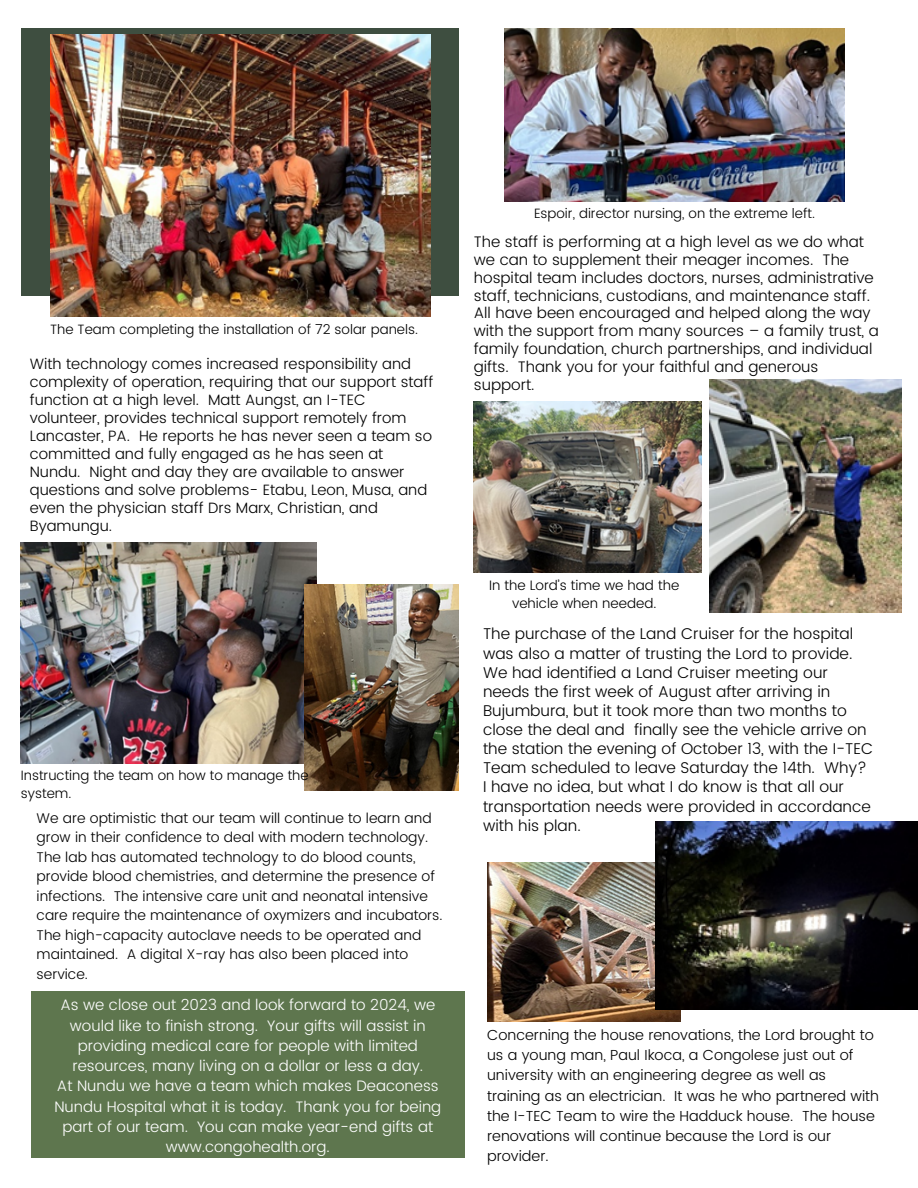
<style>
.page{position:relative;width:918px;height:1188px;background:#fff}
.page>*{position:absolute;margin:0;border:0;box-sizing:border-box;transform-origin:0 0}
.t1{font:300 15.6px/19.2px "Poppins";color:#000}
.t2{font:300 15.3px/17.9px "Poppins";color:#000}
.t3{font:300 15.15px/20.2px "Poppins";color:#fff;text-align:center}
.t4{font:300 15px/18px "Poppins";color:#000}
.t5{font:300 14.55px/20.2px "Poppins";color:#000}
.t6{font:300 14.1px/19.5px "Poppins";color:#000}
.t7{font:300 13.65px/18px "Poppins";color:#000;text-align:center}
.t8{font:300 13.5px/18px "Poppins";color:#000}
</style>
<div class="page">
<div style="left:21px;top:29px;width:438px;height:267px;background:#3e4e40"></div>
<img style="left:50px;top:35px;width:380px;height:281px">
<img style="left:21px;top:542px;width:296px;height:222px">
<img style="left:304px;top:585px;width:155px;height:206px">
<img style="left:505px;top:29px;width:340px;height:173px">
<img style="left:474px;top:402px;width:227px;height:171px">
<img style="left:709px;top:379px;width:193px;height:233px">
<img style="left:487px;top:863px;width:194px;height:158px">
<img style="left:656px;top:822px;width:262px;height:187px">
<div style="left:31px;top:991px;width:434px;height:166px;background:#5e764e"></div>
<p class="t8" style="left:50px;top:321px;width:369px">The Team completing the installation of 72 solar panels.</p>
<p class="t4" style="left:30px;top:355px;width:405px">With technology comes increased responsibility and complexity of operation, requiring that our support staff function at a high level. Matt Aungst, an I-TEC volunteer, provides technical support remotely from Lancaster, PA. He reports he has never seen a team so committed and fully engaged as he has seen at Nundu. Night and day they are available to answer questions and solve problems- Etabu, Leon, Musa, and even the physician staff Drs Marx, Christian, and Byamungu.</p>
<p class="t8" style="left:21px;top:767px;width:289px">Instructing the team on how to manage the system.</p>
<p class="t6" style="left:37px;top:808px;width:408px">We are optimistic that our team will continue to learn and grow in their confidence to deal with modern technology.<br>The lab has automated technology to do blood counts, provide blood chemistries, and determine the presence of infections. The intensive care unit and neonatal intensive care require the maintenance of oxymizers and incubators.<br>The high-capacity autoclave needs to be operated and maintained. A digital X-ray has also been placed into service.</p>
<p class="t3" style="left:60px;top:995px;width:376px">As we close out 2023 and look forward to 2024, we would like to finish strong. Your gifts will assist in providing medical care for people with limited resources, many living on a dollar or less a day.</p>
<p class="t3" style="left:54px;top:1076px;width:388px">At Nundu we have a team which makes Deaconess Nundu Hospital what it is today. Thank you for being part of our team. You can make year-end gifts at www.congohealth.org.</p>
<p class="t8" style="left:534px;top:204px;width:283px">Espoir, director nursing, on the extreme left.</p>
<p class="t2" style="left:474px;top:233px;width:407px">The staff is performing at a high level as we do what we can to supplement their meager incomes. The hospital team includes doctors, nurses, administrative staff, technicians, custodians, and maintenance staff.<br>All have been encouraged and helped along the way with the support from many sources – a family trust, a family foundation, church partnerships, and individual gifts. Thank you for your faithful and generous support.</p>
<p class="t7" style="left:489px;top:577px;width:192px">In the Lord’s time we had the vehicle when needed.</p>
<p class="t1" style="left:483px;top:624px;width:392px">The purchase of the Land Cruiser for the hospital was also a matter of trusting the Lord to provide.<br>We had identified a Land Cruiser meeting our needs the first week of August after arriving in Bujumbura, but it took more than two months to close the deal and finally see the vehicle arrive on the station the evening of October 13, with the I-TEC Team scheduled to leave Saturday the 14th. Why?<br>I have no idea, but what I do know is that all our transportation needs were provided in accordance with his plan.</p>
<p class="t5" style="left:487px;top:1025px;width:393px">Concerning the house renovations, the Lord brought to us a young man, Paul Ikoca, a Congolese just out of university with an engineering degree as well as training as an electrician. It was he who partnered with the I-TEC Team to wire the Hadduck house. The house renovations will continue because the Lord is our provider.</p>
</div>
